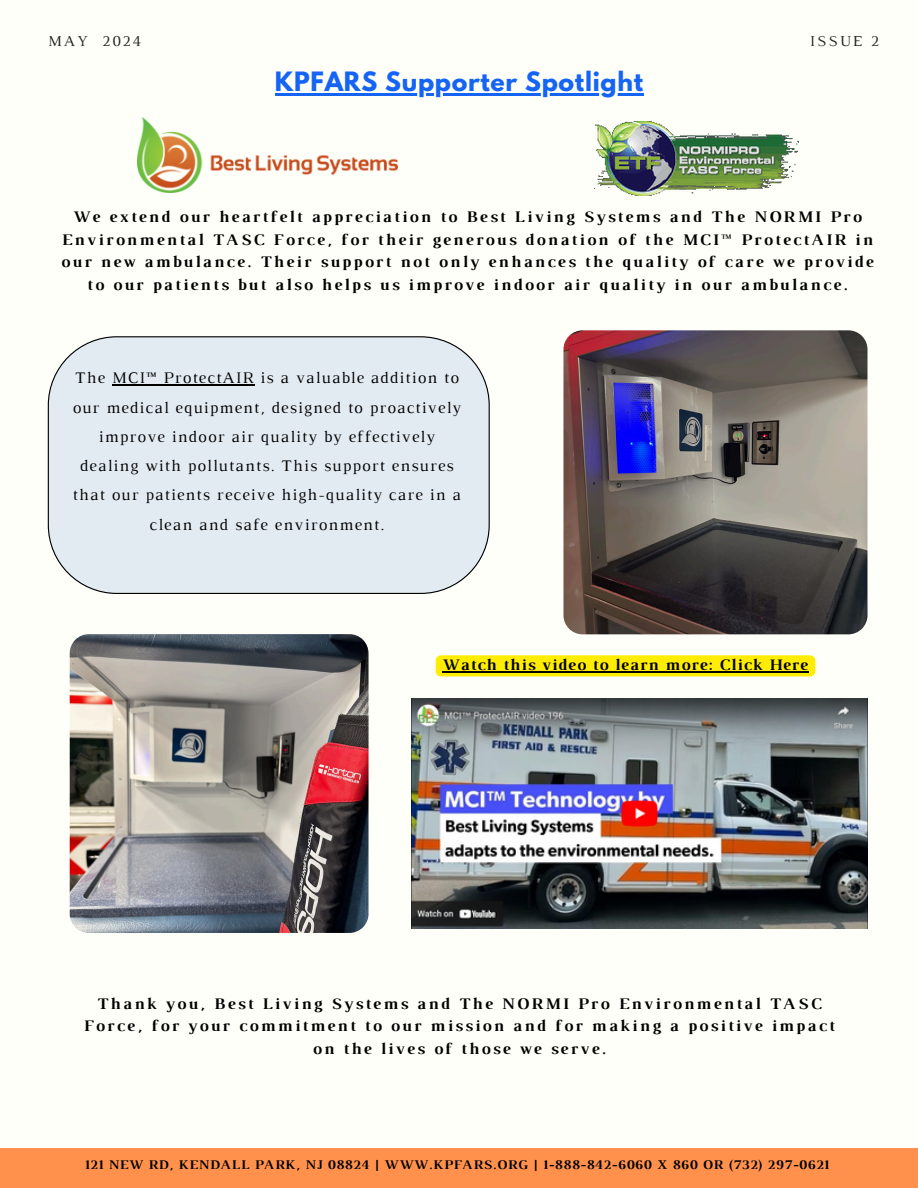
<style>
.page{position:relative;width:918px;height:1188px;background:#fffff9}
.page>*{position:absolute;margin:0;border:0;box-sizing:border-box;transform-origin:0 0}
.t1{font:700 23.7px "League Spartan";letter-spacing:.03em;color:#1664f3}
.t2{font:700 16.5px/22.5px "Luthier";letter-spacing:.14em;color:#000;text-align:center}
.t3{font:16.5px/29.2px "Luthier";letter-spacing:.07em;color:#000;text-align:center}
.t4{font:700 16.35px "Luthier";letter-spacing:.07em;color:#000}
.t5{font:15.45px "Luthier";letter-spacing:.14em;color:#222}
.t6{font:700 13.5px "Luthier";letter-spacing:.06em;color:#000}
</style>
<div class="page">
<div style="left:0;top:1148px;width:918px;height:40px;background:#ff914d"></div>
<img style="left:563px;top:330px;width:305px;height:304px">
<img style="left:70px;top:634px;width:299px;height:299px">
<img style="left:411px;top:699px;width:457px;height:229px">
<img style="left:137px;top:117px;width:260px;height:76px">
<img style="left:595px;top:121px;width:203px;height:75px">
<div style="left:48px;top:336px;width:442px;height:258px;background:#e3ebf2"></div>
<hr style="left:112px;top:384px;width:143px;height:2px;background:#000">
<hr style="left:275px;top:93px;width:369px;height:3px;background:#1664f3">
<svg style="left:436px;top:655px;width:379px;height:21px;background:#f2e104"></svg>
<hr style="left:442px;top:671px;width:367px;height:1px;background:#000">
<p class="t5" style="left:48px;top:35px;width:95px">MAY 2024</p>
<h3 class="t5" style="left:810px;top:35px;width:71px">ISSUE 2</h3>
<p class="t1" style="left:275px;top:70px;width:370px">KPFARS Supporter Spotlight</p>
<h3 class="t2" style="left:61px;top:207px;width:814px">We extend our heartfelt appreciation to Best Living Systems and The NORMI Pro Environmental TASC Force, for their generous donation of the MCI™ ProtectAIR in our new ambulance. Their support not only enhances the quality of care we provide to our patients but also helps us improve indoor air quality in our ambulance.</h3>
<h3 class="t3" style="left:73px;top:365px;width:390px">The MCI™ ProtectAIR is a valuable addition to our medical equipment, designed to proactively improve indoor air quality by effectively dealing with pollutants. This support ensures that our patients receive high-quality care in a clean and safe environment.</h3>
<p class="t4" style="left:442px;top:659px;width:367px">Watch this video to learn more: Click Here</p>
<h3 class="t2" style="left:84px;top:994px;width:752px">Thank you, Best Living Systems and The NORMI Pro Environmental TASC<br>Force, for your commitment to our mission and for making a positive impact on the lives of those we serve.</h3>
<p class="t6" style="left:85px;top:1160px;width:746px">121 NEW RD, KENDALL PARK, NJ 08824 | WWW.KPFARS.ORG | 1-888-842-6060 X 860 OR (732) 297-0621</p>
</div>
